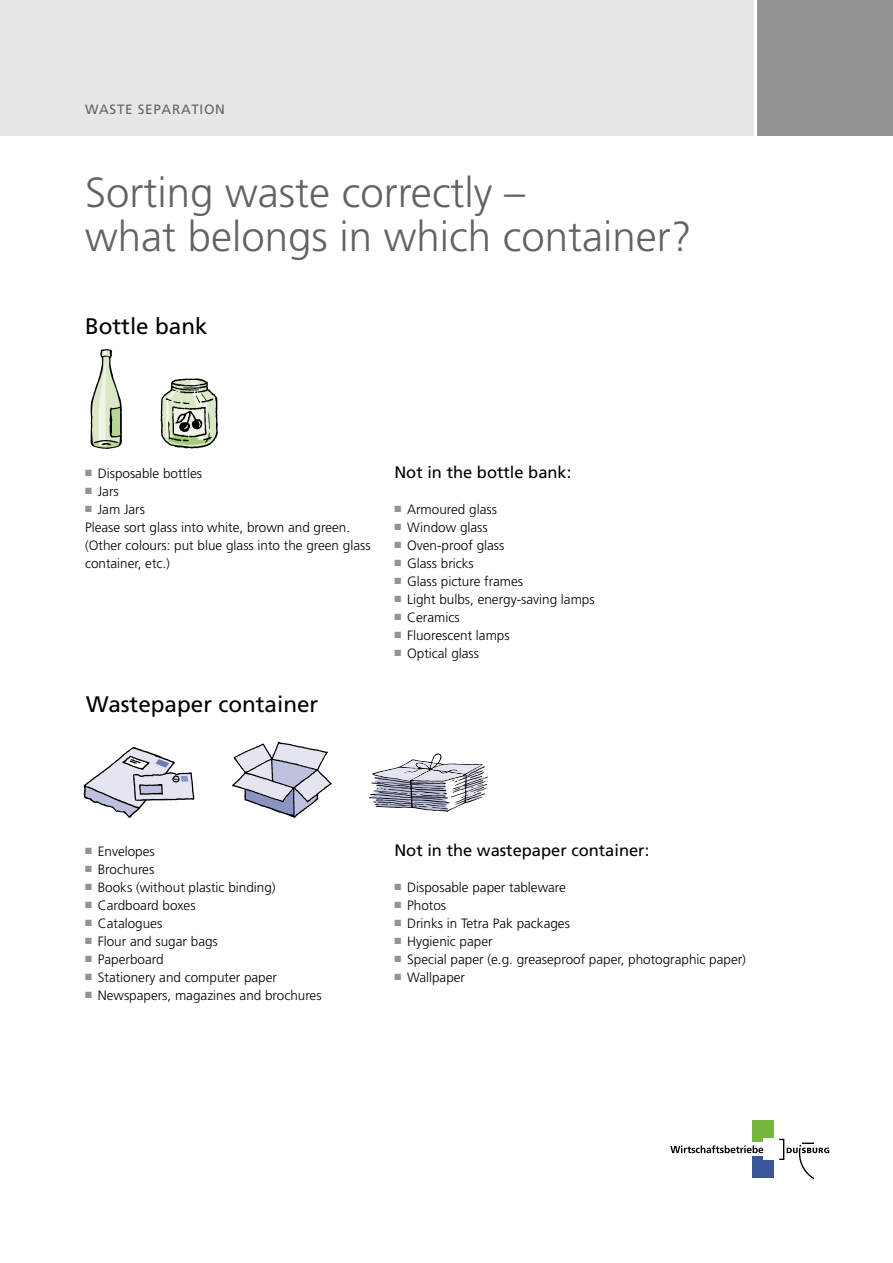
<style>
.page{position:relative;width:893px;height:1263px;background:#fff}
.page>*{position:absolute;margin:0;border:0;box-sizing:border-box;transform-origin:0 0}
.t1{font:300 42px/43.5px "Frutiger";color:#636363}
.t2{font:22.5px "Frutiger";color:#000}
.t3{font:16.5px "Frutiger";color:#000}
.t4{font:300 13.5px/18px "Frutiger";color:#000}
.t5{font:13.5px "Frutiger";letter-spacing:.05em;color:#636363}
.s1{color:#939393}
</style>
<div class="page">
<svg style="left:369px;top:753px;width:119px;height:59px"></svg>
<div style="left:0;top:0;width:753px;height:136px;background:#e7e7e7"></div>
<div style="left:757px;top:0;width:136px;height:136px;background:#939393"></div>
<svg style="left:91px;top:349px;width:31px;height:100px"></svg>
<svg style="left:160px;top:378px;width:58px;height:71px;background:#aeb5a3"></svg>
<svg style="left:83px;top:747px;width:112px;height:71px"></svg>
<svg style="left:232px;top:742px;width:100px;height:76px"></svg>
<div style="left:752px;top:1121px;width:22px;height:21px;background:#75b73f"></div>
<div style="left:752px;top:1157px;width:22px;height:21px;background:#39569b"></div>
<div style="left:763px;top:1139px;width:21px;height:21px;background:#fff"></div>
<svg style="left:779px;top:1139px;width:50px;height:40px"></svg>
<svg style="left:670px;top:1145px;width:93px;height:8px"></svg>
<p class="t5" style="left:85px;top:102px;width:141px">WASTE SEPARATION</p>
<h1 class="t1" style="left:85px;top:171px;width:608px">Sorting waste correctly –<br>what belongs in which container?</h1>
<h2 class="t2" style="left:85px;top:312px;width:124px">Bottle bank</h2>
<p class="t4" style="left:85px;top:464px;width:119px"><span class="s1">■</span> Disposable bottles</p>
<p class="t4" style="left:85px;top:482px;width:35px"><span class="s1">■</span> Jars</p>
<p class="t4" style="left:85px;top:500px;width:287px"><span class="s1">■</span> Jam Jars<br>Please sort glass into white, brown and green. (Other colours: put blue glass into the green glass container, etc.)</p>
<h2 class="t2" style="left:86px;top:690px;width:234px">Wastepaper container</h2>
<p class="t3" style="left:394px;top:462px;width:178px">Not in the bottle bank:</p>
<p class="t4" style="left:394px;top:500px;width:104px"><span class="s1">■</span> Armoured glass</p>
<p class="t4" style="left:394px;top:518px;width:95px"><span class="s1">■</span> Window glass</p>
<p class="t4" style="left:394px;top:536px;width:112px"><span class="s1">■</span> Oven-proof glass</p>
<p class="t4" style="left:394px;top:554px;width:81px"><span class="s1">■</span> Glass bricks</p>
<p class="t4" style="left:394px;top:572px;width:130px"><span class="s1">■</span> Glass picture frames</p>
<p class="t4" style="left:394px;top:590px;width:202px"><span class="s1">■</span> Light bulbs, energy-saving lamps</p>
<p class="t4" style="left:394px;top:608px;width:67px"><span class="s1">■</span> Ceramics</p>
<p class="t4" style="left:394px;top:626px;width:117px"><span class="s1">■</span> Fluorescent lamps</p>
<p class="t4" style="left:394px;top:644px;width:86px"><span class="s1">■</span> Optical glass</p>
<p class="t4" style="left:85px;top:842px;width:71px"><span class="s1">■</span> Envelopes</p>
<p class="t4" style="left:85px;top:860px;width:71px"><span class="s1">■</span> Brochures</p>
<p class="t4" style="left:85px;top:878px;width:192px"><span class="s1">■</span> Books (without plastic binding)</p>
<p class="t4" style="left:85px;top:896px;width:112px"><span class="s1">■</span> Cardboard boxes</p>
<p class="t4" style="left:85px;top:914px;width:79px"><span class="s1">■</span> Catalogues</p>
<p class="t4" style="left:85px;top:932px;width:134px"><span class="s1">■</span> Flour and sugar bags</p>
<p class="t4" style="left:85px;top:950px;width:80px"><span class="s1">■</span> Paperboard</p>
<p class="t4" style="left:85px;top:968px;width:194px"><span class="s1">■</span> Stationery and computer paper</p>
<p class="t4" style="left:85px;top:986px;width:238px"><span class="s1">■</span> Newspapers, magazines and brochures</p>
<p class="t3" style="left:394px;top:840px;width:256px">Not in the wastepaper container:</p>
<p class="t4" style="left:394px;top:878px;width:173px"><span class="s1">■</span> Disposable paper tableware</p>
<p class="t4" style="left:394px;top:896px;width:53px"><span class="s1">■</span> Photos</p>
<p class="t4" style="left:394px;top:914px;width:177px"><span class="s1">■</span> Drinks in Tetra Pak packages</p>
<p class="t4" style="left:394px;top:932px;width:100px"><span class="s1">■</span> Hygienic paper</p>
<p class="t4" style="left:394px;top:950px;width:353px"><span class="s1">■</span> Special paper (e.g. greaseproof paper, photographic paper)</p>
<p class="t4" style="left:394px;top:968px;width:72px"><span class="s1">■</span> Wallpaper</p>
</div>
